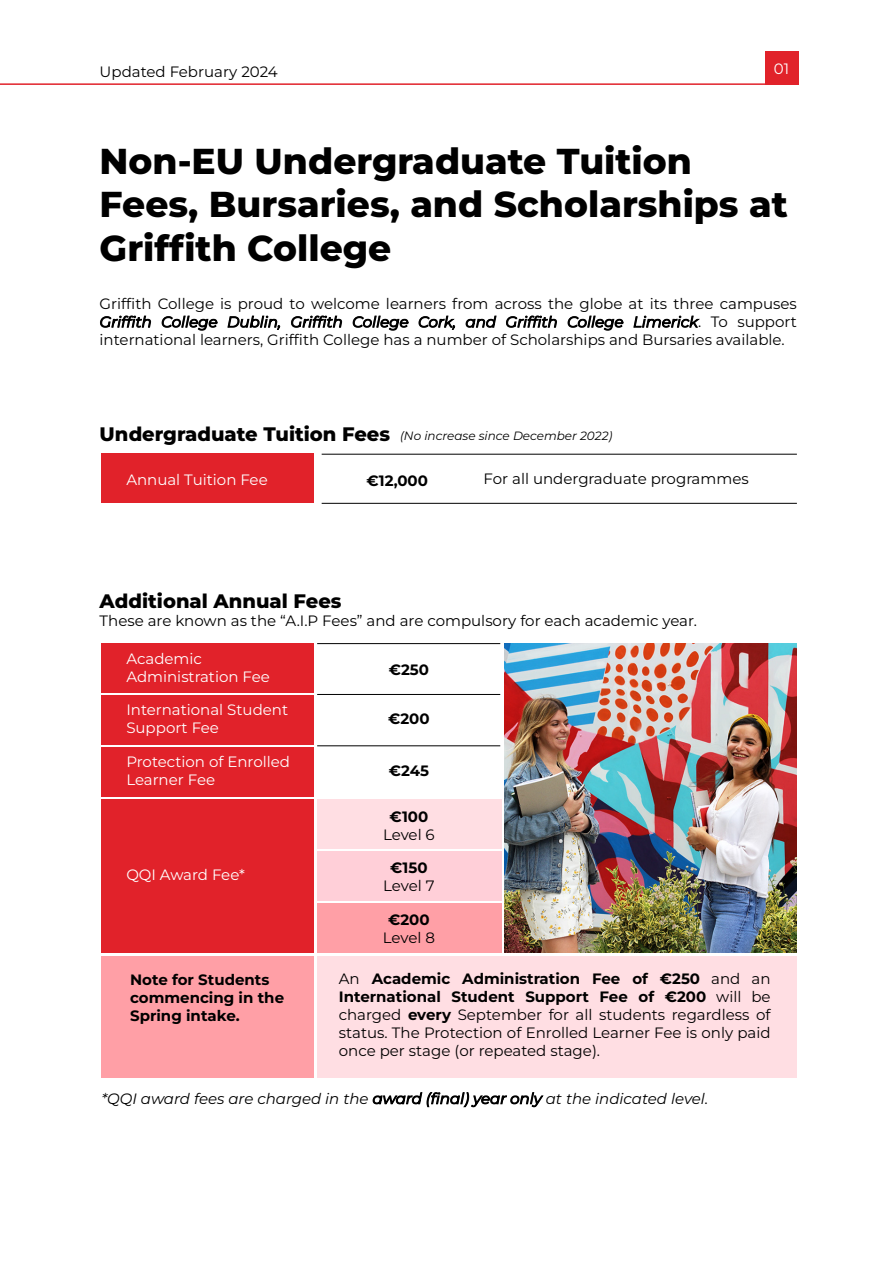
<style>
.page{position:relative;width:893px;height:1263px;background:#fff}
.page>*{position:absolute;margin:0;border:0;box-sizing:border-box;transform-origin:0 0}
.t1{font:800 36px/43.2px "Montserrat";color:#000}
.t2{font:800 19.5px "Montserrat";color:#000}
.t3{font:15px/18px "Montserrat";color:#000;text-align:justify}
.t4{font:15px/18px "Montserrat";color:#fff}
.t5{font:700 15px/18px "Montserrat";color:#000}
.t6{font:italic 15px "Montserrat";color:#000}
.t7{font:italic 12px "Montserrat";color:#000}
.s1{font-style:italic}
.s2{font-weight:700}
</style>
<div class="page">
<div style="left:101px;top:956px;width:213px;height:121px;background:#ff9fa6"></div>
<div style="left:317px;top:956px;width:480px;height:121px;background:#ffdee3"></div>
<svg style="left:100px;top:315px;width:51px;height:13px"></svg>
<svg style="left:161px;top:315px;width:57px;height:16px"></svg>
<svg style="left:227px;top:315px;width:53px;height:15px"></svg>
<svg style="left:291px;top:315px;width:51px;height:13px"></svg>
<svg style="left:352px;top:315px;width:57px;height:16px"></svg>
<svg style="left:418px;top:315px;width:37px;height:15px"></svg>
<svg style="left:465px;top:315px;width:32px;height:13px"></svg>
<svg style="left:506px;top:315px;width:51px;height:13px"></svg>
<svg style="left:567px;top:315px;width:57px;height:16px"></svg>
<svg style="left:633px;top:315px;width:67px;height:13px"></svg>
<svg style="left:372px;top:1092px;width:172px;height:16px"></svg>
<hr style="left:317px;top:643px;width:183px;height:1px;background:#000">
<hr style="left:317px;top:694px;width:183px;height:1px;background:#000">
<hr style="left:317px;top:745px;width:183px;height:1px;background:#000">
<div style="left:101px;top:643px;width:213px;height:50px;background:#e1222a"></div>
<div style="left:101px;top:695px;width:213px;height:50px;background:#e1222a"></div>
<div style="left:101px;top:747px;width:213px;height:50px;background:#e1222a"></div>
<div style="left:101px;top:799px;width:213px;height:154px;background:#e1222a"></div>
<div style="left:317px;top:799px;width:184px;height:49px;background:#ffdee3"></div>
<div style="left:317px;top:851px;width:185px;height:50px;background:#ffcfd8"></div>
<div style="left:317px;top:903px;width:185px;height:50px;background:#ff9fa6"></div>
<hr style="left:322px;top:454px;width:475px;height:1px;background:#000">
<hr style="left:322px;top:503px;width:475px;height:1px;background:#000">
<div style="left:101px;top:453px;width:213px;height:50px;background:#e1222a"></div>
<hr style="left:0;top:83px;width:770px;height:2px;background:#e1222a">
<div style="left:765px;top:52px;width:33px;height:33px;background:#e1222a"></div>
<img style="left:504px;top:643px;width:292px;height:310px">
<p class="t3" style="left:100px;top:62px;width:180px">Updated February 2024</p>
<p class="t4" style="left:774px;top:60px;width:17px">01</p>
<h1 class="t1" style="left:100px;top:139px;width:690px">Non-EU Undergraduate Tuition<br>Fees, Bursaries, and Scholarships at<br>Griffith College</h1>
<p class="t3" style="left:100px;top:294px;width:699px">Griffith College is proud to welcome learners from across the globe at its three campuses <span class="s1">Griffith College Dublin, Griffith College Cork, and Griffith College Limerick</span>. To support international learners, Griffith College has a number of Scholarships and Bursaries available.</p>
<h2 class="t2" style="left:100px;top:421px;width:292px">Undergraduate Tuition Fees</h2>
<p class="t7" style="left:400px;top:428px;width:214px">(No increase since December 2022)</p>
<p class="t4" style="left:126px;top:470px;width:143px">Annual Tuition Fee</p>
<p class="t5" style="left:366px;top:471px;width:63px">€12,000</p>
<p class="t3" style="left:484px;top:470px;width:267px">For all undergraduate programmes</p>
<h2 class="t2" style="left:100px;top:588px;width:243px">Additional Annual Fees</h2>
<p class="t3" style="left:100px;top:611px;width:599px">These are known as the “A.I.P Fees” and are compulsory for each academic year.</p>
<p class="t4" style="left:126px;top:649px;width:145px">Academic<br>Administration Fee</p>
<p class="t4" style="left:126px;top:700px;width:163px">International Student<br>Support Fee</p>
<p class="t4" style="left:126px;top:752px;width:165px">Protection of Enrolled<br>Learner Fee</p>
<p class="t4" style="left:126px;top:865px;width:120px">QQI Award Fee*</p>
<p class="t5" style="left:389px;top:660px;width:42px">€250</p>
<p class="t5" style="left:388px;top:709px;width:43px">€200</p>
<p class="t5" style="left:389px;top:761px;width:42px">€245</p>
<p class="t5" style="left:390px;top:807px;width:40px">€100</p>
<p class="t3" style="left:383px;top:825px;width:53px">Level 6</p>
<p class="t5" style="left:390px;top:858px;width:39px">€150</p>
<p class="t3" style="left:383px;top:876px;width:53px">Level 7</p>
<p class="t5" style="left:388px;top:911px;width:43px">€200</p>
<p class="t3" style="left:383px;top:929px;width:54px">Level 8</p>
<p class="t5" style="left:130px;top:970px;width:156px">Note for Students commencing in the<br>Spring intake.</p>
<p class="t3" style="left:339px;top:969px;width:433px">An <span class="s2">Academic Administration Fee of €250</span> and an <span class="s2">International Student Support Fee of €200</span> will be charged <span class="s2">every</span> September for all students regardless of status. The Protection of Enrolled Learner Fee is only paid once per stage (or repeated stage).</p>
<p class="t6" style="left:101px;top:1088px;width:608px">*QQI award fees are charged in the award (final) year only at the indicated level.</p>
</div>
